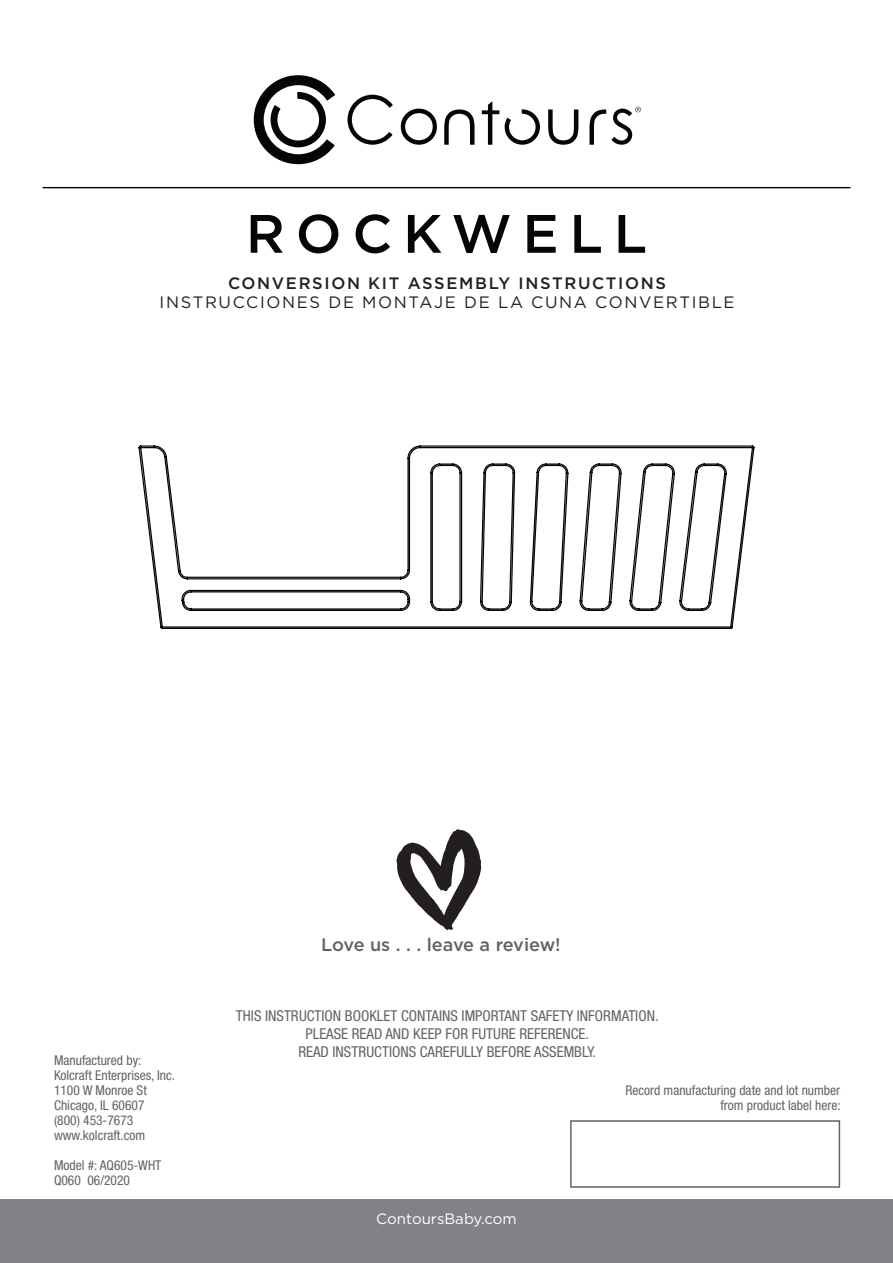
<style>
.page{position:relative;width:893px;height:1263px;background:#fff}
.page>*{position:absolute;margin:0;border:0;box-sizing:border-box;transform-origin:0 0}
.t1{font:500 54px "Gotham";letter-spacing:.2em;color:#050506}
.t2{font:500 18.15px "Gotham";letter-spacing:-.02em;color:#636366}
.t3{font:16.5px "Gotham";letter-spacing:.1em;color:#231f20}
.t4{font:500 16.5px "Gotham";letter-spacing:.1em;color:#231f20}
.t5{font:condensed 15px "Helvetica Neue";color:#636366}
.t6{font:15px "Gotham";color:#fff}
.t7{font:condensed 13.5px/15px "Helvetica Neue";color:#636366;text-align:right}
</style>
<div class="page">
<div style="left:0;top:1199px;width:893px;height:64px;background:#808285"></div>
<hr style="left:43px;top:187px;width:807px;height:1px;background:#050506">
<svg style="left:254px;top:75px;width:81px;height:89px"></svg>
<svg style="left:401px;top:109px;width:36px;height:36px"></svg>
<svg style="left:482px;top:101px;width:17px;height:44px"></svg>
<svg style="left:548px;top:109px;width:30px;height:36px"></svg>
<svg style="left:444px;top:109px;width:30px;height:36px"></svg>
<svg style="left:347px;top:95px;width:46px;height:50px"></svg>
<svg style="left:505px;top:109px;width:35px;height:36px"></svg>
<svg style="left:589px;top:107px;width:52px;height:38px"></svg>
<svg style="left:138px;top:445px;width:617px;height:184px"></svg>
<div style="left:570px;top:1120px;width:270px;height:68px;border:2px solid #636366"></div>
<svg style="left:396px;top:829px;width:85px;height:101px"></svg>
<p class="t1" style="left:246px;top:198px;width:403px">ROCKWELL</p>
<p class="t4" style="left:228px;top:272px;width:439px">CONVERSION KIT ASSEMBLY INSTRUCTIONS</p>
<p class="t3" style="left:160px;top:292px;width:576px">INSTRUCCIONES DE MONTAJE DE LA CUNA CONVERTIBLE</p>
<p class="t7" style="left:54px;top:1052px;width:89px">Manufactured by:</p>
<p class="t7" style="left:54px;top:1067px;width:123px">Kolcraft Enterprises, Inc.</p>
<p class="t7" style="left:54px;top:1082px;width:94px">1100 W Monroe St</p>
<p class="t7" style="left:54px;top:1097px;width:92px">Chicago, IL 60607</p>
<p class="t7" style="left:54px;top:1112px;width:81px">(800) 453-7673</p>
<p class="t7" style="left:54px;top:1127px;width:93px">www.kolcraft.com</p>
<p class="t7" style="left:54px;top:1157px;width:109px">Model #: AQ605-WHT</p>
<p class="t7" style="left:54px;top:1172px;width:78px">Q060 06/2020</p>
<p class="t2" style="left:321px;top:933px;width:241px">Love us . . . leave a review!</p>
<p class="t5" style="left:236px;top:1007px;width:424px">THIS INSTRUCTION BOOKLET CONTAINS IMPORTANT SAFETY INFORMATION.</p>
<p class="t5" style="left:305px;top:1025px;width:285px">PLEASE READ AND KEEP FOR FUTURE REFERENCE.</p>
<p class="t5" style="left:298px;top:1043px;width:299px">READ INSTRUCTIONS CAREFULLY BEFORE ASSEMBLY.</p>
<p class="t7" style="left:625px;top:1083px;width:217px">Record manufacturing date and lot number from product label here:</p>
<p class="t6" style="left:376px;top:1209px;width:142px">ContoursBaby.com</p>
</div>
